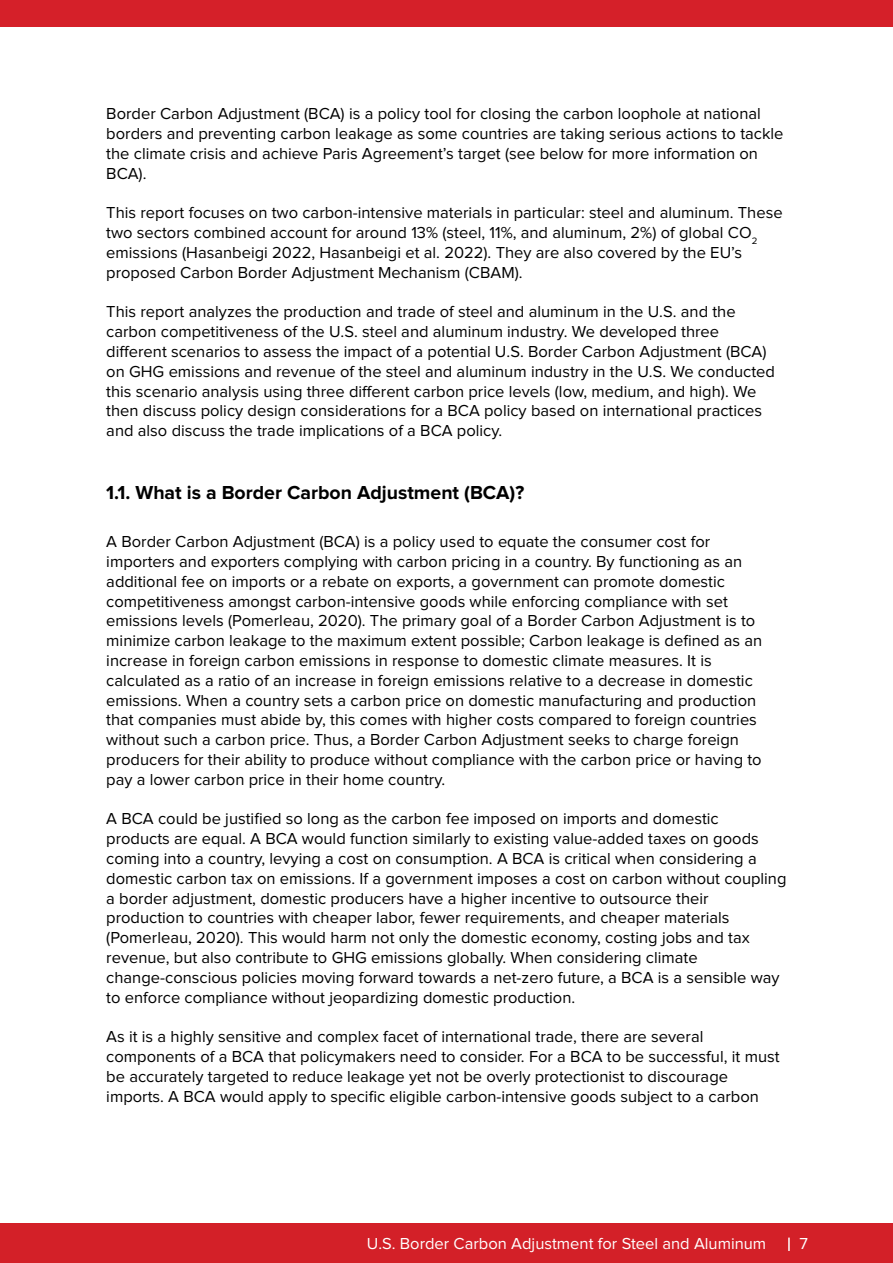
<style>
.page{position:relative;width:893px;height:1263px;background:#fff}
.page>*{position:absolute;margin:0;border:0;box-sizing:border-box;transform-origin:0 0}
.Heading_2{font:700 19.5px "Proxima Nova";color:#000}
.t1{font:16.5px/19.8px "Proxima Nova";color:#000}
.t2{font:16.5px "Proxima Nova";color:#fff}
</style>
<div class="page">
<div style="left:0;top:1222px;width:893px;height:41px;background:#d32028"></div>
<svg style="left:788px;top:1237px;width:2px;height:14px"></svg>
<div style="left:0;top:0;width:893px;height:27px;background:#d52029"></div>
<p class="t1" style="left:106px;top:105px;width:679px">Border Carbon Adjustment (BCA) is a policy tool for closing the carbon loophole at national borders and preventing carbon leakage as some countries are taking serious actions to tackle the climate crisis and achieve Paris Agreement’s target (see below for more information on BCA).</p>
<p class="t1" style="left:106px;top:204px;width:678px">This report focuses on two carbon-intensive materials in particular: steel and aluminum. These two sectors combined account for around 13% (steel, 11%, and aluminum, 2%) of global CO<sub>2 </sub>emissions (Hasanbeigi 2022, Hasanbeigi et al. 2022). They are also covered by the EU’s</p>
<p class="t1" style="left:106px;top:263px;width:418px">proposed Carbon Border Adjustment Mechanism (CBAM).</p>
<p class="t1" style="left:106px;top:303px;width:631px">This report analyzes the production and trade of steel and aluminum in the U.S. and the</p>
<p class="t1" style="left:106px;top:322px;width:614px">carbon competitiveness of the U.S. steel and aluminum industry. We developed three</p>
<p class="t1" style="left:106px;top:342px;width:670px">different scenarios to assess the impact of a potential U.S. Border Carbon Adjustment (BCA) on GHG emissions and revenue of the steel and aluminum industry in the U.S. We conducted this scenario analysis using three different carbon price levels (low, medium, and high). We then discuss policy design considerations for a BCA policy based on international practices and also discuss the trade implications of a BCA policy.</p>
<p class="Heading_2" style="left:106px;top:483px;width:419px">1.1. What is a Border Carbon Adjustment (BCA)?</p>
<p class="t1" style="left:106px;top:532px;width:605px">A Border Carbon Adjustment (BCA) is a policy used to equate the consumer cost for</p>
<p class="t1" style="left:106px;top:552px;width:637px">importers and exporters complying with carbon pricing in a country. By functioning as an</p>
<p class="t1" style="left:106px;top:572px;width:620px">additional fee on imports or a rebate on exports, a government can promote domestic</p>
<p class="t1" style="left:106px;top:592px;width:623px">competitiveness amongst carbon-intensive goods while enforcing compliance with set</p>
<p class="t1" style="left:106px;top:612px;width:658px">emissions levels (Pomerleau, 2020). The primary goal of a Border Carbon Adjustment is to minimize carbon leakage to the maximum extent possible; Carbon leakage is defined as an increase in foreign carbon emissions in response to domestic climate measures. It is</p>
<p class="t1" style="left:106px;top:671px;width:652px">calculated as a ratio of an increase in foreign emissions relative to a decrease in domestic emissions. When a country sets a carbon price on domestic manufacturing and production that companies must abide by, this comes with higher costs compared to foreign countries without such a carbon price. Thus, a Border Carbon Adjustment seeks to charge foreign</p>
<p class="t1" style="left:106px;top:750px;width:657px">producers for their ability to produce without compliance with the carbon price or having to pay a lower carbon price in their home country.</p>
<p class="t1" style="left:106px;top:810px;width:614px">A BCA could be justified so long as the carbon fee imposed on imports and domestic</p>
<p class="t1" style="left:106px;top:829px;width:682px">products are equal. A BCA would function similarly to existing value-added taxes on goods coming into a country, levying a cost on consumption. A BCA is critical when considering a domestic carbon tax on emissions. If a government imposes a cost on carbon without coupling a border adjustment, domestic producers have a higher incentive to outsource their</p>
<p class="t1" style="left:106px;top:909px;width:625px">production to countries with cheaper labor, fewer requirements, and cheaper materials</p>
<p class="t1" style="left:106px;top:928px;width:645px">(Pomerleau, 2020). This would harm not only the domestic economy, costing jobs and tax</p>
<p class="t1" style="left:106px;top:948px;width:675px">revenue, but also contribute to GHG emissions globally. When considering climate change-conscious policies moving forward towards a net-zero future, a BCA is a sensible way to enforce compliance without jeopardizing domestic production.</p>
<p class="t1" style="left:106px;top:1027px;width:599px">As it is a highly sensitive and complex facet of international trade, there are several</p>
<p class="t1" style="left:106px;top:1047px;width:675px">components of a BCA that policymakers need to consider. For a BCA to be successful, it must be accurately targeted to reduce leakage yet not be overly protectionist to discourage</p>
<p class="t1" style="left:106px;top:1087px;width:654px">imports. A BCA would apply to specific eligible carbon-intensive goods subject to a carbon</p>
<p class="t2" style="left:367px;top:1236px;width:401px">U.S. Border Carbon Adjustment for Steel and Aluminum</p>
<p class="t2" style="left:799px;top:1236px;width:10px">7</p>
</div>
